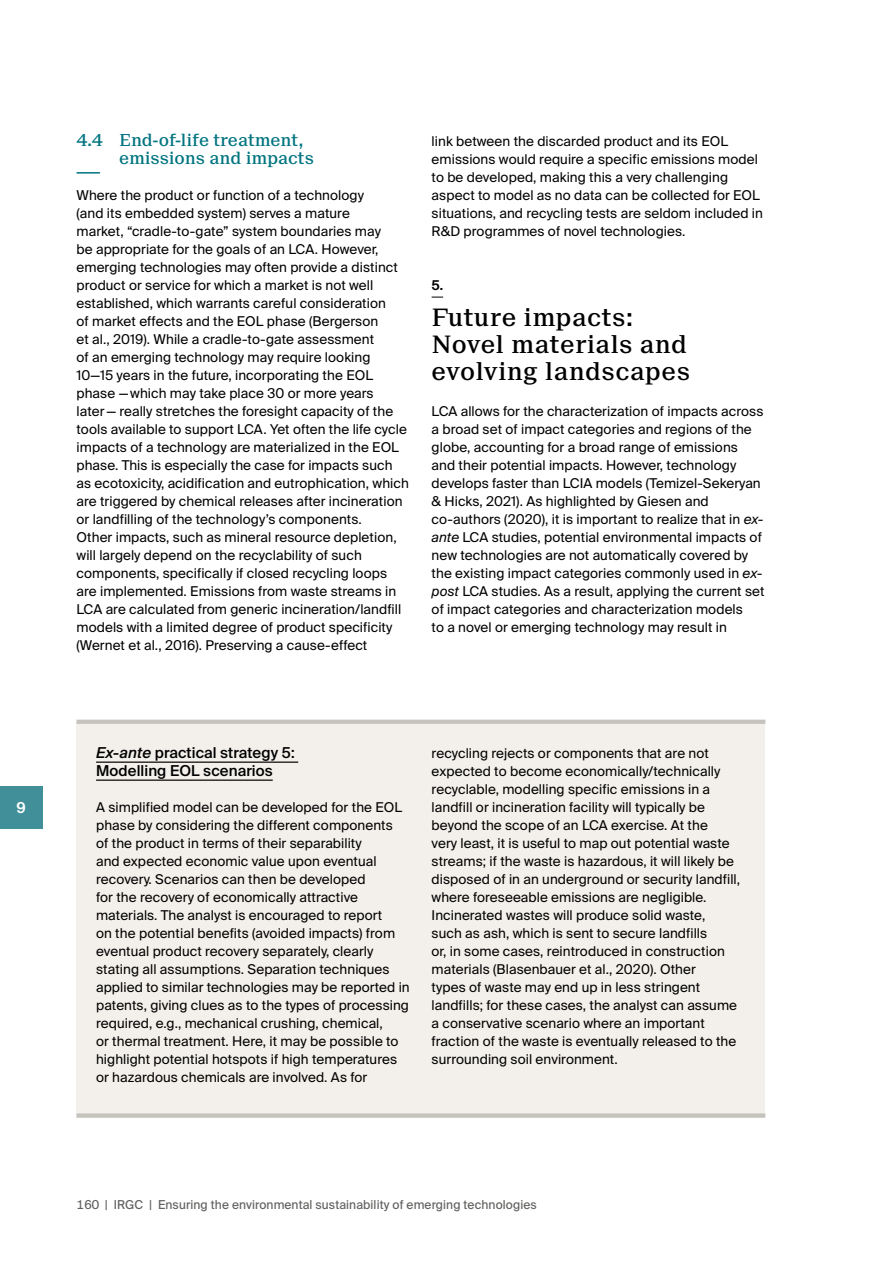
<style>
.page{position:relative;width:893px;height:1263px;background:#fff}
.page>*{position:absolute;margin:0;border:0;box-sizing:border-box;transform-origin:0 0}
.t1{font:500 24px/27px "Suisse Neue";letter-spacing:.02em;color:#000}
.t2{font:500 16.5px/18px "Suisse Neue";color:#007480}
.t3{font:500 15px/18px "Suisse Intl";letter-spacing:.005em;color:#000}
.t4{font:600 15px "Suisse Intl";color:#fff}
.t5{font:13.5px/18px "Suisse Intl";letter-spacing:.005em;color:#000}
.t6{font:600 13.5px "Suisse Intl";color:#000}
.t7{font:12.3px "Suisse Intl";letter-spacing:.01em;color:#626261}
.s1{font-style:italic}
</style>
<div class="page">
<hr style="left:77px;top:172px;width:23px;height:2px;background:#007480">
<div style="left:77px;top:722px;width:688px;height:396px;background:#f3f0eb"></div>
<hr style="left:77px;top:720px;width:688px;height:4px;background:#c5c3bd">
<div style="left:77px;top:1113px;width:688px;height:5px;background:#c5c3bd"></div>
<hr style="left:96px;top:761px;width:202px;height:2px;background:#000">
<hr style="left:96px;top:779px;width:177px;height:2px;background:#000">
<div style="left:0;top:787px;width:43px;height:42px;background:#418f99"></div>
<p class="t4" style="left:17px;top:799px;width:11px">9</p>
<p class="t2" style="left:119px;top:131px;width:196px;text-indent:-43px">4.4 End-of-life treatment, emissions and impacts</p>
<p class="t5" style="left:77px;top:186px;width:334px">Where the product or function of a technology<br>(and its embedded system) serves a mature<br>market, “cradle-to-gate” system boundaries may<br>be appropriate for the goals of an LCA. However, emerging technologies may often provide a distinct product or service for which a market is not well established, which warrants careful consideration<br>of market effects and the EOL phase (Bergerson<br>et al., 2019). While a cradle-to-gate assessment<br>of an emerging technology may require looking 10—15 years in the future, incorporating the EOL phase —which may take place 30 or more years later— really stretches the foresight capacity of the tools available to support LCA. Yet often the life cycle impacts of a technology are materialized in the EOL phase. This is especially the case for impacts such as ecotoxicity, acidification and eutrophication, which are triggered by chemical releases after incineration or landfilling of the technology’s components.<br>Other impacts, such as mineral resource depletion, will largely depend on the recyclability of such components, specifically if closed recycling loops are implemented. Emissions from waste streams in LCA are calculated from generic incineration/landfill models with a limited degree of product specificity (Wernet et al., 2016). Preserving a cause-effect</p>
<p class="t5" style="left:432px;top:132px;width:333px">link between the discarded product and its EOL emissions would require a specific emissions model to be developed, making this a very challenging aspect to model as no data can be collected for EOL situations, and recycling tests are seldom included in R&amp;D programmes of novel technologies.</p>
<p class="t6" style="left:432px;top:277px;width:13px">5.</p>
<h1 class="t1" style="left:432px;top:304px;width:260px">Future impacts:<br>Novel materials and evolving landscapes</h1>
<p class="t5" style="left:432px;top:402px;width:334px">LCA allows for the characterization of impacts across a broad set of impact categories and regions of the globe, accounting for a broad range of emissions and their potential impacts. However, technology develops faster than LCIA models (Temizel-Sekeryan &amp; Hicks, 2021). As highlighted by Giesen and co-authors (2020), it is important to realize that in <span class="s1">ex&shy;ante</span> LCA studies, potential environmental impacts of new technologies are not automatically covered by the existing impact categories commonly used in <span class="s1">ex&shy;post</span> LCA studies. As a result, applying the current set of impact categories and characterization models<br>to a novel or emerging technology may result in</p>
<p class="t3" style="left:96px;top:743px;width:200px"><span class="s1">Ex-ante</span> practical strategy 5:<br>Modelling EOL scenarios</p>
<p class="t5" style="left:96px;top:798px;width:315px">A simplified model can be developed for the EOL phase by considering the different components<br>of the product in terms of their separability<br>and expected economic value upon eventual recovery. Scenarios can then be developed<br>for the recovery of economically attractive materials. The analyst is encouraged to report<br>on the potential benefits (avoided impacts) from eventual product recovery separately, clearly stating all assumptions. Separation techniques applied to similar technologies may be reported in patents, giving clues as to the types of processing required, e.g., mechanical crushing, chemical,<br>or thermal treatment. Here, it may be possible to highlight potential hotspots if high temperatures or hazardous chemicals are involved. As for</p>
<p class="t5" style="left:432px;top:744px;width:310px">recycling rejects or components that are not expected to become economically/technically recyclable, modelling specific emissions in a landfill or incineration facility will typically be beyond the scope of an LCA exercise. At the<br>very least, it is useful to map out potential waste streams; if the waste is hazardous, it will likely be disposed of in an underground or security landfill, where foreseeable emissions are negligible.<br>Incinerated wastes will produce solid waste,<br>such as ash, which is sent to secure landfills<br>or, in some cases, reintroduced in construction materials (Blasenbauer et al., 2020). Other<br>types of waste may end up in less stringent landfills; for these cases, the analyst can assume a conservative scenario where an important fraction of the waste is eventually released to the surrounding soil environment.</p>
<p class="t7" style="left:77px;top:1198px;width:462px">160 | IRGC | Ensuring the environmental sustainability of emerging technologies</p>
</div>
